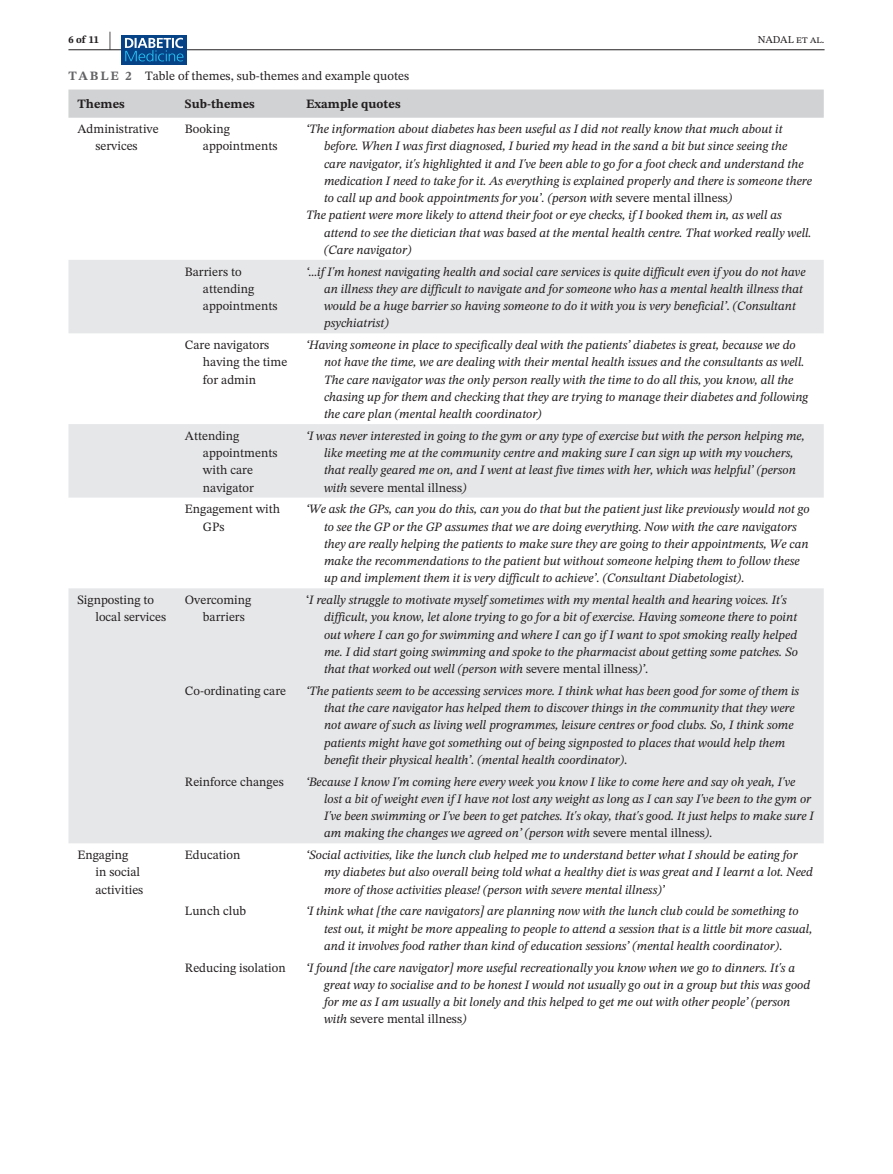
<style>
.page{position:relative;width:893px;height:1174px;background:#fff}
.page>*{position:absolute;margin:0;border:0;box-sizing:border-box;transform-origin:0 0}
.t1{font:italic 12.75px/17.2px "STIX Two Text";color:#231f20}
.t2{font:12.75px/17.2px "STIX Two Text";color:#231f20}
.t3{font:700 12.75px "STIX Two Text";color:#231f20}
.t4{font:10.5px "STIX Two Text";color:#231f20}
.t5{font:700 10.5px "STIX Two Text";color:#231f20}
.s1{font-size:21px}
.s2{font-weight:700;color:#636366}
.s3{font-style:normal}
</style>
<div class="page">
<hr style="left:68px;top:49px;width:756px;height:1px;background:#231f20">
<div style="left:121px;top:35px;width:65px;height:30px;background:#054286"></div>
<svg style="left:125px;top:38px;width:58px;height:23px"></svg>
<div style="left:68px;top:90px;width:756px;height:28px;background:#d1d2d4"></div>
<svg style="left:68px;top:260px;width:756px;height:583px;fill:#e6e7e9"></svg>
<p class="t5" style="left:68px;top:32px;width:44px">6 of 11 <span class="s1">|</span></p>
<p class="t4" style="left:758px;top:32px;width:68px">NADAL et al.</p>
<p class="t2" style="left:68px;top:67px;width:342px"><span class="s2">TABLE 2</span> Table of themes, sub-themes and example quotes</p>
<p class="t3" style="left:77px;top:95px;width:49px">Themes</p>
<p class="t3" style="left:185px;top:95px;width:71px">Sub-themes</p>
<p class="t3" style="left:306px;top:95px;width:96px">Example quotes</p>
<p class="t2" style="left:77px;top:120px;width:83px;text-align:center">Administrative services</p>
<p class="t2" style="left:203px;top:120px;width:76px;text-indent:-18px">Booking appointments</p>
<p class="t1" style="left:306px;top:120px;width:478px">‘The information about diabetes has been useful as I did not really know that much about it</p>
<p class="t1" style="left:324px;top:137px;width:465px">before. When I was first diagnosed, I buried my head in the sand a bit but since seeing the</p>
<p class="t1" style="left:324px;top:155px;width:481px">care navigator, it's highlighted it and I've been able to go for a foot check and understand the</p>
<p class="t1" style="left:324px;top:172px;width:489px">medication I need to take for it. As everything is explained properly and there is someone there</p>
<p class="t1" style="left:324px;top:189px;width:410px">to call up and book appointments for you’. (person with <span class="s3">severe mental illness</span>)</p>
<p class="t1" style="left:306px;top:206px;width:477px">The patient were more likely to attend their foot or eye checks, if I booked them in, as well as</p>
<p class="t1" style="left:324px;top:224px;width:489px">attend to see the dietician that was based at the mental health centre. That worked really well.</p>
<p class="t1" style="left:324px;top:241px;width:89px">(Care navigator)</p>
<p class="t2" style="left:203px;top:263px;width:76px;text-indent:-18px">Barriers to attending appointments</p>
<p class="t1" style="left:324px;top:263px;width:483px;text-indent:-18px">‘…if I'm honest navigating health and social care services is quite difficult even if you do not have an illness they are difficult to navigate and for someone who has a mental health illness that would be a huge barrier so having someone to do it with you is very beneficial’. (Consultant psychiatrist)</p>
<p class="t2" style="left:203px;top:336px;width:86px;text-indent:-18px">Care navigators having the time for admin</p>
<p class="t1" style="left:324px;top:336px;width:486px;text-indent:-18px">‘Having someone in place to specifically deal with the patients’ diabetes is great, because we do not have the time, we are dealing with their mental health issues and the consultants as well.<br>The care navigator was the only person really with the time to do all this, you know, all the chasing up for them and checking that they are trying to manage their diabetes and following the care plan (mental health coordinator)</p>
<p class="t2" style="left:203px;top:427px;width:76px;text-indent:-18px">Attending appointments with care navigator</p>
<p class="t1" style="left:324px;top:427px;width:482px;text-indent:-18px">‘I was never interested in going to the gym or any type of exercise but with the person helping me, like meeting me at the community centre and making sure I can sign up with my vouchers, that really geared me on, and I went at least five times with her, which was helpful’ (person with <span class="s3">severe mental illness</span>)</p>
<p class="t2" style="left:203px;top:500px;width:79px;text-indent:-18px">Engagement with<br>GPs</p>
<p class="t1" style="left:324px;top:500px;width:487px;text-indent:-18px">‘We ask the GPs, can you do this, can you do that but the patient just like previously would not go to see the GP or the GP assumes that we are doing everything. Now with the care navigators they are really helping the patients to make sure they are going to their appointments, We can make the recommendations to the patient but without someone helping them to follow these up and implement them it is very difficult to achieve’. (Consultant Diabetologist)<span class="s3">.</span></p>
<p class="t2" style="left:95px;top:591px;width:72px;text-indent:-18px">Signposting to local services</p>
<p class="t2" style="left:203px;top:591px;width:50px;text-indent:-18px">Overcoming barriers</p>
<p class="t1" style="left:324px;top:591px;width:475px;text-indent:-18px"><span class="s3">‘</span>I really struggle to motivate myself sometimes with my mental health and hearing voices. It's difficult, you know, let alone trying to go for a bit of exercise. Having someone there to point out where I can go for swimming and where I can go if I want to spot smoking really helped me. I did start going swimming and spoke to the pharmacist about getting some patches. So that that worked out well (person with <span class="s3">severe mental illness</span>)’<span class="s3">.</span></p>
<p class="t2" style="left:185px;top:682px;width:103px">Co-ordinating care</p>
<p class="t1" style="left:324px;top:682px;width:477px;text-indent:-18px">‘The patients seem to be accessing services more. I think what has been good for some of them is that the care navigator has helped them to discover things in the community that they were not aware of such as living well programmes, leisure centres or food clubs. So, I think some patients might have got something out of being signposted to places that would help them benefit their physical health’. (mental health coordinator)<span class="s3">.</span></p>
<p class="t2" style="left:185px;top:772px;width:100px">Reinforce changes</p>
<p class="t1" style="left:324px;top:772px;width:491px;text-indent:-18px">‘Because I know I'm coming here every week you know I like to come here and say oh yeah, I've lost a bit of weight even if I have not lost any weight as long as I can say I've been to the gym or I've been swimming or I've been to get patches. It's okay, that's good. It just helps to make sure I am making the changes we agreed on’ (person with <span class="s3">severe mental illness</span>)<span class="s3">.</span></p>
<p class="t2" style="left:95px;top:846px;width:49px;text-indent:-18px">Engaging<br>in social activities</p>
<p class="t2" style="left:185px;top:846px;width:57px">Education</p>
<p class="t1" style="left:324px;top:846px;width:491px;text-indent:-18px">‘Social activities, like the lunch club helped me to understand better what I should be eating for my diabetes but also overall being told what a healthy diet is was great and I learnt a lot. Need more of those activities please! (person with severe mental illness)’</p>
<p class="t2" style="left:185px;top:902px;width:63px">Lunch club</p>
<p class="t1" style="left:324px;top:902px;width:490px;text-indent:-18px">‘I think what [the care navigators] are planning now with the lunch club could be something to test out, it might be more appealing to people to attend a session that is a little bit more casual, and it involves food rather than kind of education sessions’ (mental health coordinator)<span class="s3">.</span></p>
<p class="t2" style="left:185px;top:958px;width:102px">Reducing isolation</p>
<p class="t1" style="left:324px;top:958px;width:488px;text-indent:-18px">‘I found [the care navigator] more useful recreationally you know when we go to dinners. It's a great way to socialise and to be honest I would not usually go out in a group but this was good for me as I am usually a bit lonely and this helped to get me out with other people’ (person with <span class="s3">severe mental illness</span>)</p>
</div>
